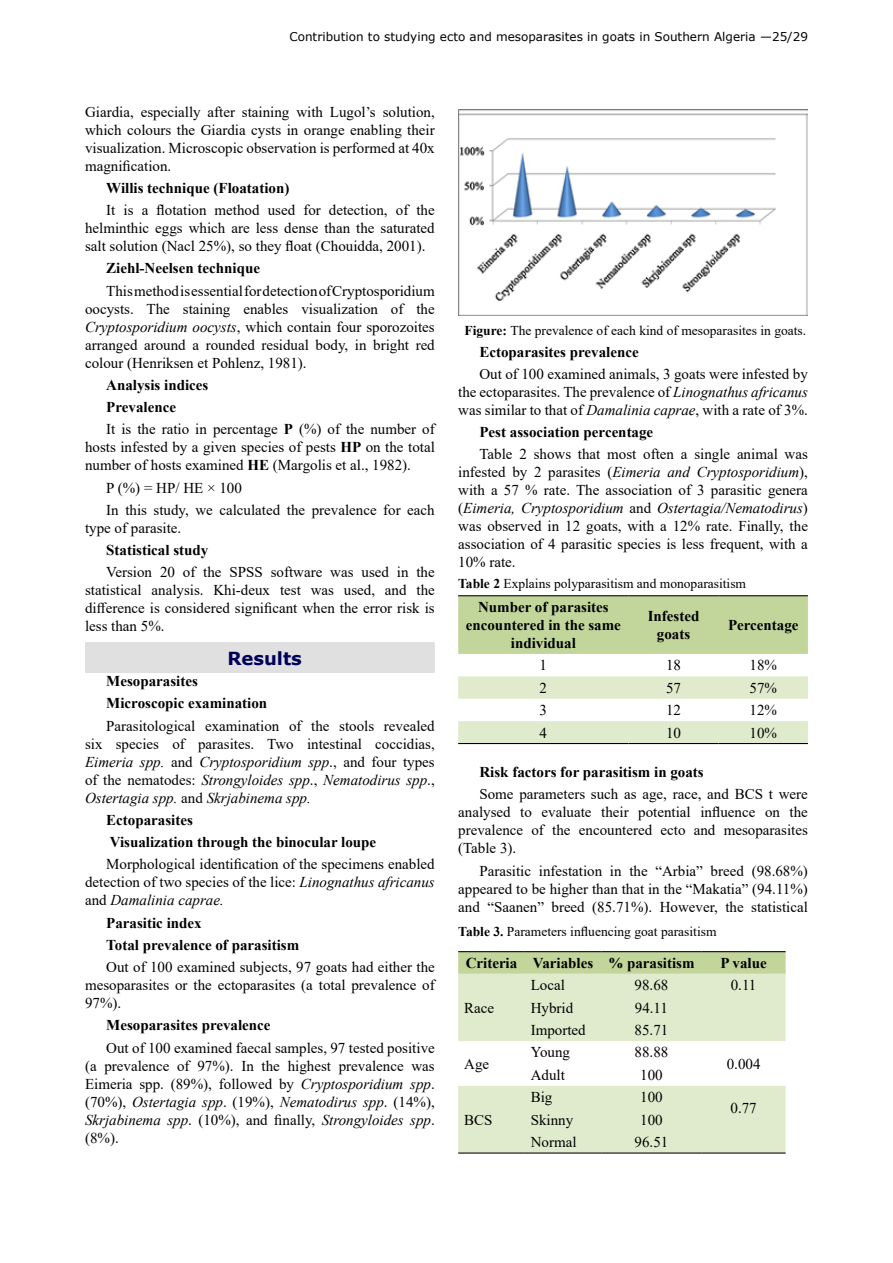
<style>
.page{position:relative;width:893px;height:1263px;background:#fff}
.page>*{position:absolute;margin:0;border:0;box-sizing:border-box;transform-origin:0 0}
.t1{font:700 18px "Verdana";color:#00005a}
.t2{font:15px/18px "Times New Roman";color:#000;text-align:justify}
.t3{font:700 15px/18px "Times New Roman";color:#000}
.t4{font:13.5px "Times New Roman";color:#000}
.t5{font:12px "Verdana";color:#000}
.s1{font-style:italic}
.s2{font-weight:700}
</style>
<div class="page">
<div style="left:85px;top:642px;width:350px;height:31px;background:#e0e0e0"></div>
<div style="left:458px;top:596px;width:350px;height:58px;background:#c2d69b"></div>
<svg style="left:458px;top:676px;width:350px;height:67px"></svg>
<hr style="left:458px;top:595px;width:171px;height:1px;background:#000">
<hr style="left:629px;top:595px;width:90px;height:1px;background:#000">
<hr style="left:719px;top:595px;width:89px;height:1px;background:#000">
<hr style="left:458px;top:743px;width:171px;height:1px;background:#000">
<hr style="left:629px;top:743px;width:90px;height:1px;background:#000">
<hr style="left:719px;top:743px;width:89px;height:1px;background:#000">
<img style="left:459px;top:110px;width:349px;height:206px">
<svg style="left:458px;top:952px;width:328px;height:22px;background:#c0d49a"></svg>
<svg style="left:458px;top:974px;width:328px;height:178px;fill:#e0ebcd"></svg>
<hr style="left:458px;top:951px;width:67px;height:1px;background:#000">
<hr style="left:525px;top:951px;width:76px;height:1px;background:#000">
<hr style="left:601px;top:951px;width:101px;height:1px;background:#000">
<hr style="left:702px;top:951px;width:84px;height:1px;background:#000">
<hr style="left:458px;top:1152px;width:67px;height:1px;background:#000">
<hr style="left:525px;top:1152px;width:76px;height:1px;background:#000">
<hr style="left:601px;top:1152px;width:101px;height:1px;background:#000">
<hr style="left:702px;top:1152px;width:84px;height:1px;background:#000">
<p class="t5" style="left:289px;top:28px;width:520px">Contribution to studying ecto and mesoparasites in goats in Southern Algeria —25/29</p>
<p class="t2" style="left:85px;top:102px;width:351px">Giardia, especially after staining with Lugol’s solution, which colours the Giardia cysts in orange enabling their visualization. Microscopic observation is performed at 40x magnification.</p>
<p class="t3" style="left:106px;top:178px;width:185px">Willis technique (Floatation)</p>
<p class="t2" style="left:85px;top:201px;width:351px;text-indent:21px">It is a flotation method used for detection, of the helminthic eggs which are less dense than the saturated salt solution (Nacl 25%), so they float (Chouidda, 2001).</p>
<p class="t3" style="left:106px;top:259px;width:155px">Ziehl-Neelsen technique</p>
<p class="t2" style="left:85px;top:281px;width:351px;text-indent:21px">This method is essential for detection of Cryptosporidium oocysts. The staining enables visualization of the <span class="s1">Cryptosporidium oocysts</span>, which contain four sporozoites arranged around a rounded residual body, in bright red colour (Henriksen et Pohlenz, 1981).</p>
<p class="t2" style="left:106px;top:373px;width:330px;line-height:22.2px;text-align:left"><span class="s2">Analysis indices<br>Prevalence<br></span>It is the ratio in percentage <span class="s2">P</span> (%) of the number of</p>
<p class="t2" style="left:85px;top:438px;width:351px">hosts infested by a given species of pests <span class="s2">HP</span> on the total number of hosts examined <span class="s2">HE</span> (Margolis et al., 1982).</p>
<p class="t2" style="left:106px;top:476px;width:330px;line-height:22.2px">P (%) = HP/ HE × 100<br>In this study, we calculated the prevalence for each</p>
<p class="t2" style="left:85px;top:518px;width:98px">type of parasite.</p>
<p class="t3" style="left:106px;top:541px;width:104px">Statistical study</p>
<p class="t2" style="left:85px;top:563px;width:351px;text-indent:21px">Version 20 of the SPSS software was used in the statistical analysis. Khi-deux test was used, and the difference is considered significant when the error risk is less than 5%.</p>
<p class="t1" style="left:227px;top:646px;width:76px">Results</p>
<p class="t3" style="left:106px;top:669px;width:162px;line-height:22.2px">Mesoparasites<br>Microscopic examination</p>
<p class="t2" style="left:85px;top:716px;width:351px;text-indent:21px">Parasitological examination of the stools revealed six species of parasites. Two intestinal coccidias, <span class="s1">Eimeria spp.</span> and <span class="s1">Cryptosporidium spp</span>., and four types of the nematodes: <span class="s1">Strongyloides spp</span>., <span class="s1">Nematodirus spp</span>., <span class="s1">Ostertagia spp.</span> and <span class="s1">Skrjabinema spp.</span></p>
<p class="t3" style="left:106px;top:808px;width:271px;line-height:22.2px">Ectoparasites<br>Visualization through the binocular loupe</p>
<p class="t2" style="left:85px;top:855px;width:351px;text-indent:21px">Morphological identification of the specimens enabled detection of two species of the lice: <span class="s1">Linognathus africanus </span>and <span class="s1">Damalinia caprae.</span></p>
<p class="t3" style="left:106px;top:911px;width:194px;line-height:22.2px">Parasitic index<br>Total prevalence of parasitism</p>
<p class="t2" style="left:85px;top:957px;width:351px;text-indent:21px">Out of 100 examined subjects, 97 goats had either the mesoparasites or the ectoparasites (a total prevalence of 97%).</p>
<p class="t3" style="left:106px;top:1016px;width:166px">Mesoparasites prevalence</p>
<p class="t2" style="left:85px;top:1038px;width:351px;text-indent:21px">Out of 100 examined faecal samples, 97 tested positive (a prevalence of 97%). In the highest prevalence was Eimeria spp. (89%), followed by <span class="s1">Cryptosporidium spp</span>. (70%), <span class="s1">Ostertagia spp</span>. (19%), <span class="s1">Nematodirus spp</span>. (14%), <span class="s1">Skrjabinema spp</span>. (10%), and finally, <span class="s1">Strongyloides spp</span>. (8%).</p>
<p class="t4" style="left:465px;top:321px;width:343px"><span class="s2">Figure:</span> The prevalence of each kind of mesoparasites in goats.</p>
<p class="t3" style="left:479px;top:342px;width:161px">Ectoparasites prevalence</p>
<p class="t2" style="left:458px;top:364px;width:351px;text-indent:21px">Out of 100 examined animals, 3 goats were infested by the ectoparasites. The prevalence of <span class="s1">Linognathus africanus </span>was similar to that of <span class="s1">Damalinia caprae</span>, with a rate of 3%.</p>
<p class="t3" style="left:479px;top:423px;width:175px">Pest association percentage</p>
<p class="t2" style="left:458px;top:445px;width:351px;text-indent:21px">Table 2 shows that most often a single animal was infested by 2 parasites (<span class="s1">Eimeria and Cryptosporidium</span>), with a 57 % rate. The association of 3 parasitic genera (<span class="s1">Eimeria, Cryptosporidium</span> and <span class="s1">Ostertagia/Nematodirus</span>) was observed in 12 goats, with a 12% rate. Finally, the association of 4 parasitic species is less frequent, with a 10% rate.</p>
<p class="t4" style="left:458px;top:574px;width:289px"><span class="s2">Table 2</span> Explains polyparasitism and monoparasitism</p>
<p class="t3" style="left:466px;top:597px;width:157px;text-align:center">Number of parasites encountered in the same individual</p>
<p class="t3" style="left:648px;top:606px;width:53px;text-align:center">Infested goats</p>
<p class="t3" style="left:728px;top:615px;width:72px">Percentage</p>
<p class="t2" style="left:540px;top:656px;width:9px">1</p>
<p class="t2" style="left:666px;top:656px;width:16px">18</p>
<p class="t2" style="left:749px;top:656px;width:29px">18%</p>
<p class="t2" style="left:540px;top:678px;width:9px">2</p>
<p class="t2" style="left:666px;top:678px;width:16px">57</p>
<p class="t2" style="left:749px;top:678px;width:29px">57%</p>
<p class="t2" style="left:540px;top:701px;width:9px">3</p>
<p class="t2" style="left:666px;top:701px;width:16px">12</p>
<p class="t2" style="left:749px;top:701px;width:29px">12%</p>
<p class="t2" style="left:540px;top:723px;width:9px">4</p>
<p class="t2" style="left:666px;top:723px;width:16px">10</p>
<p class="t2" style="left:749px;top:723px;width:29px">10%</p>
<p class="t3" style="left:479px;top:762px;width:226px">Risk factors for parasitism in goats</p>
<p class="t2" style="left:458px;top:785px;width:351px;text-indent:21px">Some parameters such as age, race, and BCS t were analysed to evaluate their potential influence on the prevalence of the encountered ecto and mesoparasites (Table 3).</p>
<p class="t2" style="left:458px;top:861px;width:351px;text-indent:21px">Parasitic infestation in the “Arbia” breed (98.68%) appeared to be higher than that in the “Makatia” (94.11%) and “Saanen” breed (85.71%). However, the statistical</p>
<p class="t4" style="left:458px;top:922px;width:260px"><span class="s2">Table 3.</span> Parameters influencing goat parasitism</p>
<p class="t3" style="left:466px;top:953px;width:230px">Criteria Variables % parasitism</p>
<p class="t3" style="left:720px;top:953px;width:48px">P value</p>
<p class="t2" style="left:464px;top:998px;width:31px">Race</p>
<p class="t2" style="left:531px;top:976px;width:36px">Local</p>
<p class="t2" style="left:635px;top:976px;width:35px">98.68</p>
<p class="t2" style="left:731px;top:976px;width:27px">0.11</p>
<p class="t2" style="left:531px;top:998px;width:44px">Hybrid</p>
<p class="t2" style="left:635px;top:998px;width:35px">94.11</p>
<p class="t2" style="left:531px;top:1020px;width:56px">Imported</p>
<p class="t2" style="left:635px;top:1020px;width:35px">85.71</p>
<p class="t2" style="left:464px;top:1054px;width:26px">Age</p>
<p class="t2" style="left:464px;top:1110px;width:30px">BCS</p>
<p class="t2" style="left:531px;top:1043px;width:41px">Young</p>
<p class="t2" style="left:635px;top:1043px;width:35px">88.88</p>
<p class="t2" style="left:531px;top:1065px;width:36px">Adult</p>
<p class="t2" style="left:640px;top:1065px;width:24px">100</p>
<p class="t2" style="left:531px;top:1088px;width:23px">Big</p>
<p class="t2" style="left:640px;top:1088px;width:24px">100</p>
<p class="t2" style="left:531px;top:1110px;width:44px">Skinny</p>
<p class="t2" style="left:640px;top:1110px;width:24px">100</p>
<p class="t2" style="left:531px;top:1132px;width:47px">Normal</p>
<p class="t2" style="left:635px;top:1132px;width:35px">96.51</p>
<p class="t2" style="left:727px;top:1054px;width:35px">0.004</p>
<p class="t2" style="left:730px;top:1099px;width:28px">0.77</p>
</div>
